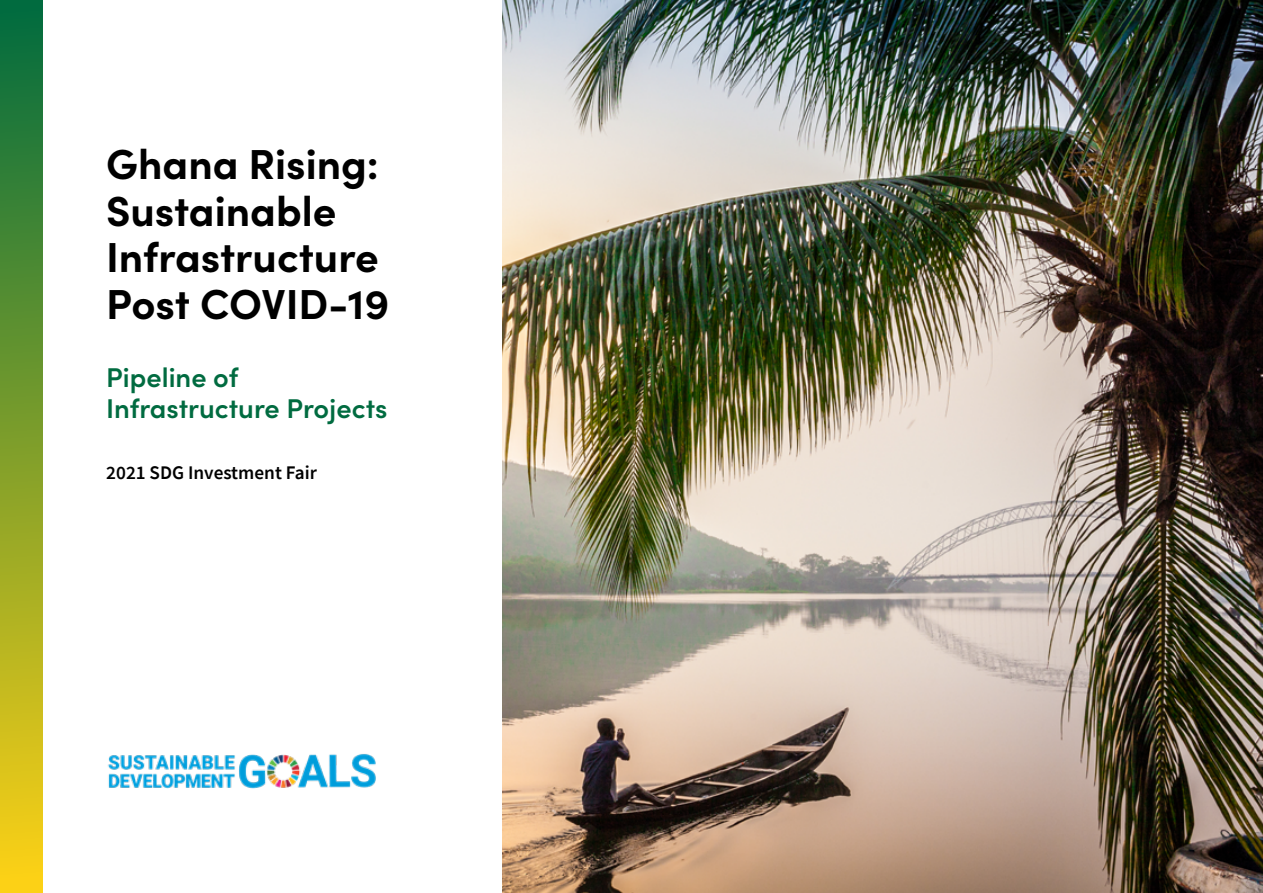
<style>
.page{position:relative;width:1263px;height:893px;background:#fff}
.page>*{position:absolute;margin:0;border:0;box-sizing:border-box;transform-origin:0 0}
.t1{font:700 42px/46.5px "Sofia Pro";color:#000}
.t2{font:600 27.15px/31.5px "Sofia Pro";color:#006b40}
.t3{font:600 19.2px "Source Sans Pro";color:#000}
</style>
<div class="page">
<div style="left:0;top:0;width:43px;height:893px;background:linear-gradient(to bottom,#006a3f,#ffd315)"></div>
<img style="left:108px;top:754px;width:268px;height:35px">
<img style="left:503px;top:0;width:760px;height:893px">
<p class="t1" style="left:106px;top:138px;width:284px">Ghana Rising:<br>Sustainable<br>Infrastructure<br>Post COVID-19</p>
<p class="t2" style="left:106px;top:360px;width:282px">Pipeline of<br>Infrastructure Projects</p>
<p class="t3" style="left:106px;top:460px;width:212px">2021 SDG Investment Fair</p>
</div>
